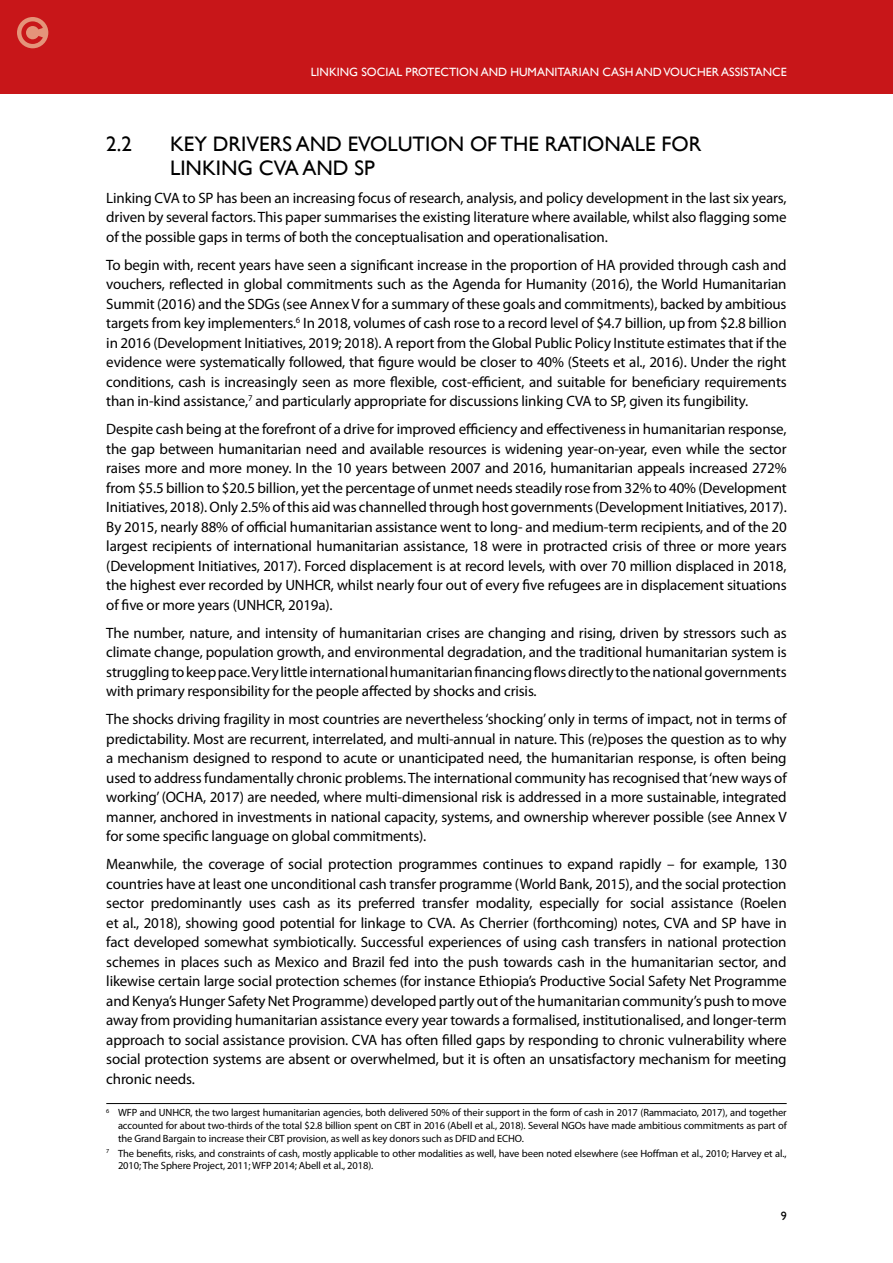
<style>
.page{position:relative;width:893px;height:1263px;background:#fff}
.page>*{position:absolute;margin:0;border:0;box-sizing:border-box;transform-origin:0 0}
.t1{font:21px/24px "Gill Sans";color:#000}
.t2{font:15px/19.5px "Myriad Pro";letter-spacing:-.01em;color:#000;text-align:justify}
.t3{font:12px "Gill Sans";color:#fff}
.t4{font:12px "Gill Sans";color:#000}
.t5{font:10.5px/12.8px "Myriad Pro";letter-spacing:-.01em;color:#000;text-align:justify}
</style>
<div class="page">
<div style="left:0;top:0;width:893px;height:94px;background:#c81619"></div>
<hr style="left:106px;top:1103px;width:681px;height:1px;background:#000">
<div style="left:17px;top:17px;width:31px;height:31px;background:#e4947a;border-radius:50%"></div>
<svg style="left:21px;top:21px;width:22px;height:23px"></svg>
<p class="t3" style="left:311px;top:65px;width:477px">LINKING SOCIAL PROTECTION AND HUMANITARIAN CASH AND VOUCHER ASSISTANCE</p>
<h1 class="t1" style="left:106px;top:131px;width:27px">2.2</h1>
<h1 class="t1" style="left:170px;top:131px;width:533px">KEY DRIVERS AND EVOLUTION OF THE RATIONALE FOR<br>LINKING CVA AND SP</h1>
<p class="t2" style="left:106px;top:188px;width:682px">Linking CVA to SP has been an increasing focus of research, analysis, and policy development in the last six years, driven by several factors. This paper summarises the existing literature where available, whilst also flagging some of the possible gaps in terms of both the conceptualisation and operationalisation.</p>
<p class="t2" style="left:106px;top:255px;width:682px">To begin with, recent years have seen a significant increase in the proportion of HA provided through cash and vouchers, reflected in global commitments such as the Agenda for Humanity (2016), the World Humanitarian Summit (2016) and the SDGs (see Annex V for a summary of these goals and commitments), backed by ambitious targets from key implementers.<sup>6</sup> In 2018, volumes of cash rose to a record level of $4.7 billion, up from $2.8 billion in 2016 (Development Initiatives, 2019; 2018). A report from the Global Public Policy Institute estimates that if the evidence were systematically followed, that figure would be closer to 40% (Steets et al., 2016). Under the right conditions, cash is increasingly seen as more flexible, cost-efficient, and suitable for beneficiary requirements than in-kind assistance,<sup>7</sup> and particularly appropriate for discussions linking CVA to SP, given its fungibility.</p>
<p class="t2" style="left:106px;top:419px;width:682px">Despite cash being at the forefront of a drive for improved efficiency and effectiveness in humanitarian response, the gap between humanitarian need and available resources is widening year-on-year, even while the sector raises more and more money. In the 10 years between 2007 and 2016, humanitarian appeals increased 272% from $5.5 billion to $20.5 billion, yet the percentage of unmet needs steadily rose from 32% to 40% (Development Initiatives, 2018). Only 2.5% of this aid was channelled through host governments (Development Initiatives, 2017).<br>By 2015, nearly 88% of official humanitarian assistance went to long- and medium-term recipients, and of the 20 largest recipients of international humanitarian assistance, 18 were in protracted crisis of three or more years (Development Initiatives, 2017). Forced displacement is at record levels, with over 70 million displaced in 2018, the highest ever recorded by UNHCR, whilst nearly four out of every five refugees are in displacement situations of five or more years (UNHCR, 2019a).</p>
<p class="t2" style="left:106px;top:623px;width:682px">The number, nature, and intensity of humanitarian crises are changing and rising, driven by stressors such as climate change, population growth, and environmental degradation, and the traditional humanitarian system is struggling to keep pace. Very little international humanitarian financing flows directly to the national governments with primary responsibility for the people affected by shocks and crisis.</p>
<p class="t2" style="left:106px;top:709px;width:682px">The shocks driving fragility in most countries are nevertheless ‘shocking’ only in terms of impact, not in terms of predictability. Most are recurrent, interrelated, and multi-annual in nature. This (re)poses the question as to why a mechanism designed to respond to acute or unanticipated need, the humanitarian response, is often being used to address fundamentally chronic problems. The international community has recognised that ‘new ways of working’ (OCHA, 2017) are needed, where multi-dimensional risk is addressed in a more sustainable, integrated manner, anchored in investments in national capacity, systems, and ownership wherever possible (see Annex V for some specific language on global commitments).</p>
<p class="t2" style="left:106px;top:854px;width:682px">Meanwhile, the coverage of social protection programmes continues to expand rapidly – for example, 130 countries have at least one unconditional cash transfer programme (World Bank, 2015), and the social protection sector predominantly uses cash as its preferred transfer modality, especially for social assistance (Roelen et al., 2018), showing good potential for linkage to CVA. As Cherrier (forthcoming) notes, CVA and SP have in fact developed somewhat symbiotically. Successful experiences of using cash transfers in national protection schemes in places such as Mexico and Brazil fed into the push towards cash in the humanitarian sector, and likewise certain large social protection schemes (for instance Ethiopia’s Productive Social Safety Net Programme and Kenya’s Hunger Safety Net Programme) developed partly out of the humanitarian community’s push to move away from providing humanitarian assistance every year towards a formalised, institutionalised, and longer-term approach to social assistance provision. CVA has often filled gaps by responding to chronic vulnerability where social protection systems are absent or overwhelmed, but it is often an unsatisfactory mechanism for meeting chronic needs.</p>
<p class="t5" style="left:118px;top:1106px;width:670px;text-indent:-12px"><sup>6</sup> WFP and UNHCR, the two largest humanitarian agencies, both delivered 50% of their support in the form of cash in 2017 (Rammaciato, 2017), and together accounted for about two-thirds of the total $2.8 billion spent on CBT in 2016 (Abell et al., 2018). Several NGOs have made ambitious commitments as part of the Grand Bargain to increase their CBT provision, as well as key donors such as DFID and ECHO.</p>
<p class="t5" style="left:118px;top:1146px;width:670px;text-indent:-12px"><sup>7</sup> The benefits, risks, and constraints of cash, mostly applicable to other modalities as well, have been noted elsewhere (see Hoffman et al., 2010; Harvey et al.,<br>2010; The Sphere Project, 2011; WFP 2014; Abell et al., 2018).</p>
<p class="t4" style="left:781px;top:1209px;width:7px">9</p>
</div>
